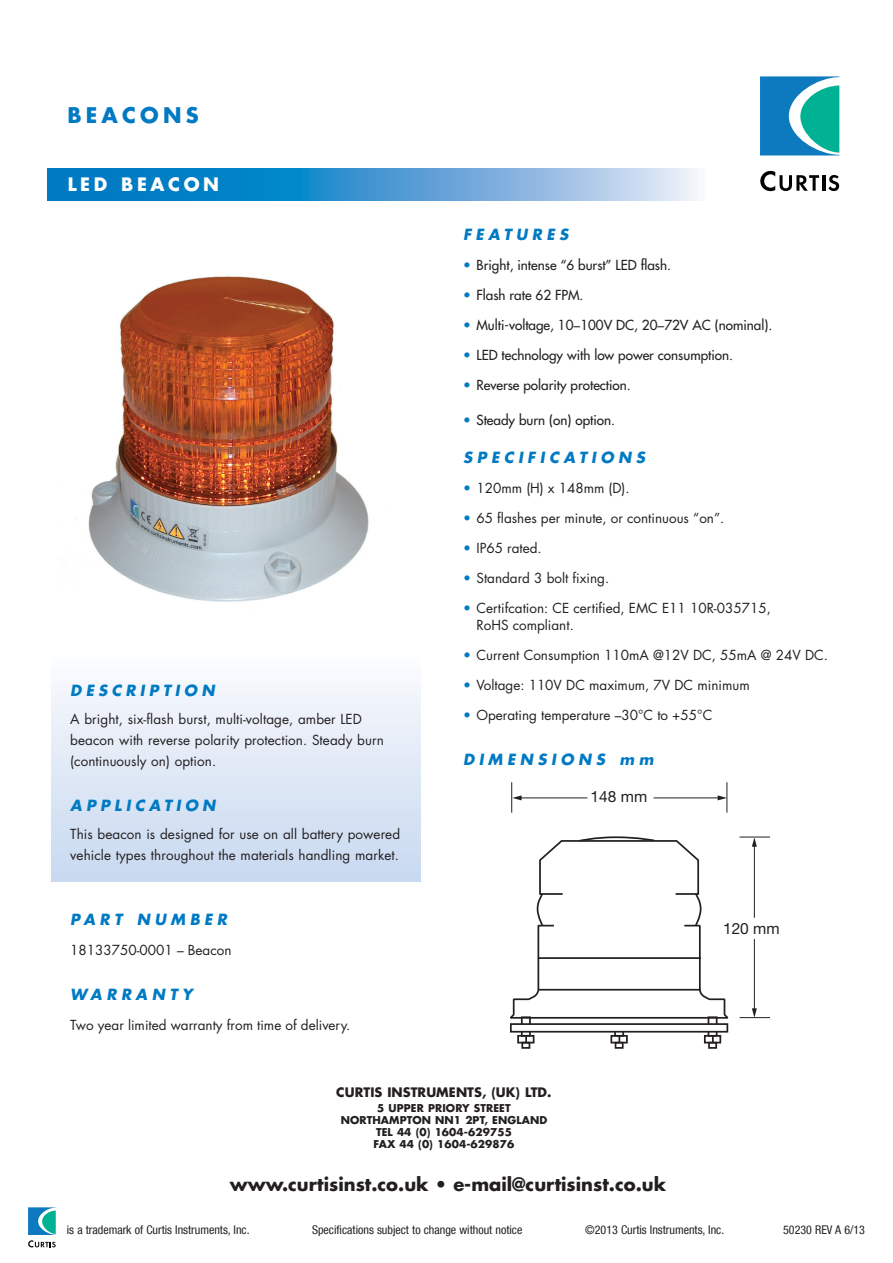
<style>
.page{position:relative;width:893px;height:1263px;background:#fff}
.page>*{position:absolute;margin:0;border:0;box-sizing:border-box;transform-origin:0 0}
.Headers{font:700 21px "Futura Std";letter-spacing:.2em;color:#007ac3}
.t1{font:700 18px "Futura Std";color:#231f20}
.t2{font:700 18px "Futura Std";letter-spacing:.2em;color:#fff}
.t3{font:15.45px "Helvetica Neue LT Std";color:#231f20}
.PG_1_SUBHEADS{font:italic 700 15px "Futura Std";letter-spacing:.295em;color:#007ac3}
.Headers-2{font:italic 700 15px "Futura Std";letter-spacing:.275em;color:#007ac3}
.Application{font:italic 700 15px "Futura Std";letter-spacing:.275em;color:#007ac3}
.Application-2{font:13.5px/21px "Futura Std";color:#231f20}
.t4{font:500 13.5px "Futura Std";color:#231f20}
.Bullet_Body_Copy{font:13.5px "Futura Std";color:#231f20}
.t5{font:700 12.75px "Futura Std";letter-spacing:.005em;color:#231f20}
.Legal_Copy{font:condensed 12px "Helvetica Neue LT Com";color:#231f20}
.t6{font:700 10.5px/12px "Futura Std";letter-spacing:.01em;color:#231f20;text-align:center}
.s1{color:#007ac3}
.s2{font-weight:400}
</style>
<div class="page">
<div style="left:51px;top:651px;width:370px;height:230px;background:linear-gradient(to bottom,#fcfdfe,#c7d8f0)"></div>
<svg style="left:47px;top:168px;width:652px;height:32px;background:#4fa0d5"></svg>
<svg style="left:760px;top:171px;width:59px;height:20px"></svg>
<hr style="left:822px;top:175px;width:3px;height:16px;background:#010203">
<svg style="left:828px;top:175px;width:11px;height:16px"></svg>
<svg style="left:760px;top:76px;width:79px;height:79px;background:#30a0bc"></svg>
<img style="left:75px;top:276px;width:294px;height:326px">
<div style="left:521px;top:1016px;width:10px;height:21px;border:2px solid #231f20"></div>
<div style="left:517px;top:1035px;width:17px;height:8px;border:2px solid #231f20"></div>
<div style="left:521px;top:1042px;width:9px;height:7px;border:2px solid #231f20"></div>
<svg style="left:525px;top:1036px;width:2px;height:6px"></svg>
<div style="left:614px;top:1024px;width:10px;height:13px;border:2px solid #231f20"></div>
<div style="left:610px;top:1035px;width:18px;height:8px;border:2px solid #231f20"></div>
<div style="left:615px;top:1042px;width:9px;height:7px;border:2px solid #231f20"></div>
<svg style="left:618px;top:1036px;width:2px;height:6px"></svg>
<div style="left:708px;top:1016px;width:9px;height:21px;border:2px solid #231f20"></div>
<div style="left:704px;top:1035px;width:17px;height:8px;border:2px solid #231f20"></div>
<div style="left:708px;top:1042px;width:9px;height:7px;border:2px solid #231f20"></div>
<svg style="left:712px;top:1036px;width:2px;height:6px"></svg>
<svg style="left:510px;top:836px;width:219px;height:183px"></svg>
<div style="left:511px;top:1024px;width:216px;height:8px;background:#fff"></div>
<div style="left:510px;top:1023px;width:218px;height:9px;border:2px solid #231f20"></div>
<hr style="left:740px;top:1017px;width:30px;height:1px;background:#231f20">
<hr style="left:740px;top:837px;width:30px;height:1px;background:#231f20">
<hr style="left:754px;top:939px;width:1px;height:71px;background:#231f20">
<svg style="left:752px;top:1008px;width:5px;height:10px"></svg>
<hr style="left:754px;top:845px;width:1px;height:73px;background:#231f20">
<svg style="left:752px;top:837px;width:5px;height:10px"></svg>
<hr style="left:726px;top:782px;width:1px;height:31px;background:#231f20">
<hr style="left:511px;top:782px;width:1px;height:31px;background:#231f20">
<hr style="left:653px;top:797px;width:66px;height:1px;background:#231f20">
<svg style="left:718px;top:795px;width:9px;height:5px"></svg>
<hr style="left:520px;top:797px;width:67px;height:1px;background:#231f20">
<svg style="left:512px;top:795px;width:10px;height:5px"></svg>
<svg style="left:28px;top:1207px;width:28px;height:40px"></svg>
<p class="Headers" style="left:67px;top:101px;width:133px">BEACONS</p>
<p class="t2" style="left:68px;top:172px;width:153px">LED BEACON</p>
<p class="Headers-2" style="left:70px;top:681px;width:146px">DESCRIPTION</p>
<p class="Application-2" style="left:70px;top:709px;width:315px">A bright, six-flash burst, multi-voltage, amber LED beacon with reverse polarity protection. Steady burn (continuously on) option.</p>
<p class="Application" style="left:70px;top:796px;width:147px">APPLICATION</p>
<p class="Application-2" style="left:70px;top:824px;width:331px">This beacon is designed for use on all battery powered vehicle types throughout the materials handling market.</p>
<p class="PG_1_SUBHEADS" style="left:70px;top:910px;width:158px">PART NUMBER</p>
<p class="Bullet_Body_Copy" style="left:70px;top:942px;width:163px">18133750-0001 – Beacon</p>
<p class="PG_1_SUBHEADS" style="left:70px;top:985px;width:124px">WARRANTY</p>
<p class="Bullet_Body_Copy" style="left:70px;top:1017px;width:282px">Two year limited warranty from time of delivery.</p>
<p class="PG_1_SUBHEADS" style="left:463px;top:224px;width:107px">FEATURES</p>
<p class="t4" style="left:463px;top:257px;width:210px"><span class="s1">•</span> Bright, intense “6 burst” LED flash.</p>
<p class="t4" style="left:463px;top:287px;width:122px"><span class="s1">•</span> Flash rate 62 FPM.</p>
<p class="t4" style="left:463px;top:317px;width:311px"><span class="s1">•</span> Multi-voltage, 10<span class="s2">–</span>100V DC, 20<span class="s2">–</span>72V AC (nominal).</p>
<p class="t4" style="left:463px;top:347px;width:272px"><span class="s1">•</span> LED technology with low power consumption.</p>
<p class="t4" style="left:463px;top:377px;width:169px"><span class="s1">•</span> Reverse polarity protection.</p>
<p class="t4" style="left:463px;top:411px;width:154px"><span class="s1">•</span> Steady burn (on) option.</p>
<p class="PG_1_SUBHEADS" style="left:463px;top:447px;width:184px">SPECIFICATIONS</p>
<p class="Application-2" style="left:463px;top:478px;width:168px"><span class="s1">•</span> 120mm (H) x 148mm (D).</p>
<p class="Application-2" style="left:463px;top:508px;width:263px"><span class="s1">•</span> 65 flashes per minute, or continuous “on”.</p>
<p class="Application-2" style="left:463px;top:538px;width:80px"><span class="s1">•</span> IP65 rated.</p>
<p class="Application-2" style="left:463px;top:568px;width:148px"><span class="s1">•</span> Standard 3 bolt fixing.</p>
<p class="Application-2" style="left:476px;top:600px;width:296px;line-height:16.5px;text-indent:-14px"><span class="s1">•</span> Certifcation: CE certified, EMC E11 10R-035715,<br>RoHS compliant.</p>
<p class="Application-2" style="left:463px;top:644px;width:366px"><span class="s1">•</span> Current Consumption 110mA @12V DC, 55mA @ 24V DC.</p>
<p class="Application-2" style="left:463px;top:674px;width:288px"><span class="s1">•</span> Voltage: 110V DC maximum, 7V DC minimum</p>
<p class="Application-2" style="left:463px;top:704px;width:251px"><span class="s1">•</span> Operating temperature –30°C to +55°C</p>
<p class="PG_1_SUBHEADS" style="left:463px;top:749px;width:192px">DIMENSIONS mm</p>
<p class="t3" style="left:591px;top:787px;width:58px">148 mm</p>
<p class="t3" style="left:723px;top:919px;width:58px">120 mm</p>
<p class="t5" style="left:336px;top:1084px;width:217px">CURTIS INSTRUMENTS, (UK) LTD.</p>
<p class="t6" style="left:341px;top:1102px;width:208px">5 UPPER PRIORY STREET<br>NORTHAMPTON NN1 2PT, ENGLAND<br>TEL 44 (0) 1604-629755<br>FAX 44 (0) 1604-629876</p>
<p class="t1" style="left:230px;top:1172px;width:438px">www.curtisinst.co.uk • e-mail@curtisinst.co.uk</p>
<p class="Legal_Copy" style="left:67px;top:1222px;width:184px">is a trademark of Curtis Instruments, Inc.</p>
<p class="Legal_Copy" style="left:312px;top:1222px;width:212px">Specifications subject to change without notice</p>
<p class="Legal_Copy" style="left:585px;top:1222px;width:140px">©2013 Curtis Instruments, Inc.</p>
<p class="Legal_Copy" style="left:783px;top:1222px;width:83px">50230 REV A 6/13</p>
</div>
